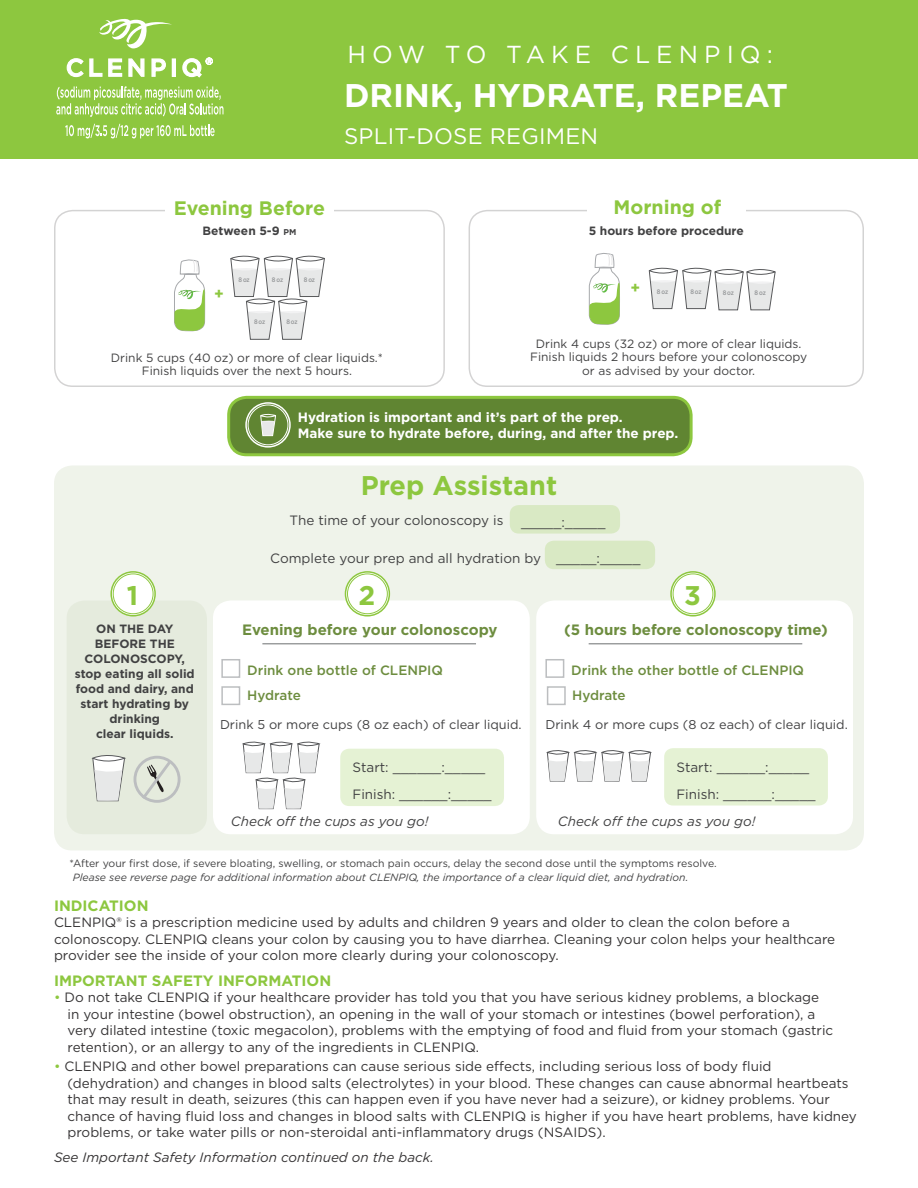
<style>
.page{position:relative;width:918px;height:1188px;background:#fff}
.page>*{position:absolute;margin:0;border:0;box-sizing:border-box;transform-origin:0 0}
.t1{font:700 32.85px "Gotham";color:#fff}
.t2{font:700 27px "Gotham";color:#8dc73f}
.t3{font:24.6px "Gotham";letter-spacing:.25em;color:#fff}
.t4{font:22.35px "Gotham";letter-spacing:.01em;color:#fff}
.t5{font:700 19.5px "Gotham";color:#8dc73f}
.t6{font:700 15.3px "Gotham";color:#8dc73f}
.t7{font:700 15px "Gotham";color:#6d8d3f}
.t8{font:700 15px "Gotham";color:#8dc73f}
.t9{font:13.5px/16.5px "Gotham";color:#363435}
.t10{font:13.5px "Gotham";color:#414142}
.t11{font:700 13.5px/16.2px "Gotham";color:#fff}
.t12{font:500 13.5px "Gotham";color:#6d8d3f}
.t13{font:italic 13.5px "Gotham";color:#363435}
.t14{font:italic 13.5px "Gotham";color:#414142}
.t15{font:12.75px "Gotham";color:#414142}
.t16{font:12px/13.5px "Gotham";color:#414142;text-align:center}
.t17{font:700 12px/15px "Gotham";color:#414142;text-align:center}
.t18{font:10.5px "Gotham";color:#414142}
.t19{font:italic 10.5px "Gotham";color:#414142}
.t20{font:500 6.6px "Gotham Narrow";letter-spacing:.055em;color:#949698}
.s1{font-size:8.4px}
.s2{color:#8dc73f}
</style>
<div class="page">
<div style="left:54px;top:465px;width:810px;height:385px;background:#eff3ea;border-radius:18px"></div>
<div style="left:0;top:0;width:918px;height:159px;background:#8dc73f"></div>
<svg style="left:56px;top:86px;width:168px;height:31px"></svg>
<svg style="left:65px;top:124px;width:150px;height:14px"></svg>
<svg style="left:99px;top:18px;width:73px;height:30px"></svg>
<svg style="left:66px;top:58px;width:79px;height:20px"></svg>
<svg style="left:151px;top:58px;width:15px;height:19px"></svg>
<div style="left:172px;top:58px;width:4px;height:19px;border:1px solid #fff"></div>
<svg style="left:182px;top:58px;width:31px;height:20px"></svg>
<div style="left:213px;top:600px;width:317px;height:234px;background:#fff;border-radius:18px"></div>
<div style="left:536px;top:600px;width:317px;height:234px;background:#fff;border-radius:18px"></div>
<div style="left:229px;top:397px;width:462px;height:58px;background:#608532;border-radius:18px"></div>
<div style="left:227px;top:396px;width:466px;height:60px;border:3px solid #8dc73f;border-radius:18px"></div>
<svg style="left:260px;top:413px;width:16px;height:23px"></svg>
<div style="left:248px;top:405px;width:40px;height:40px;border:1px solid #fff;border-radius:50%"></div>
<div style="left:245px;top:402px;width:46px;height:46px;border:2px solid #fff;border-radius:50%"></div>
<div style="left:469px;top:210px;width:395px;height:177px;border:2px solid #231f20;border-radius:18px"></div>
<div style="left:587px;top:192px;width:158px;height:23px;background:#fff"></div>
<svg style="left:589px;top:253px;width:31px;height:72px"></svg>
<svg style="left:649px;top:267px;width:127px;height:43px"></svg>
<div style="left:54px;top:210px;width:391px;height:177px;border:2px solid #231f20;border-radius:18px"></div>
<div style="left:165px;top:192px;width:169px;height:32px;background:#fff"></div>
<svg style="left:174px;top:259px;width:31px;height:73px"></svg>
<svg style="left:230px;top:255px;width:95px;height:85px"></svg>
<div style="left:67px;top:600px;width:140px;height:234px;background:#e5ebdd;border-radius:18px"></div>
<div style="left:340px;top:749px;width:164px;height:57px;background:#e5f2d4;border-radius:9px"></div>
<div style="left:664px;top:748px;width:164px;height:58px;background:#e5f2d4;border-radius:9px"></div>
<div style="left:545px;top:541px;width:110px;height:28px;background:#d9e9c4;border-radius:9px"></div>
<div style="left:510px;top:505px;width:110px;height:29px;background:#d9e9c4;border-radius:9px"></div>
<div style="left:134px;top:756px;width:47px;height:47px;border:3px solid #bcbec0;border-radius:50%"></div>
<svg style="left:139px;top:757px;width:35px;height:45px"></svg>
<svg style="left:93px;top:755px;width:32px;height:46px"></svg>
<svg style="left:547px;top:750px;width:49px;height:31px"></svg>
<svg style="left:602px;top:750px;width:49px;height:31px"></svg>
<svg style="left:243px;top:741px;width:77px;height:68px"></svg>
<hr style="left:262px;top:644px;width:214px;height:1px;background:#6d6f71">
<hr style="left:589px;top:644px;width:213px;height:1px;background:#6d6f71">
<svg style="left:111px;top:572px;width:44px;height:44px"></svg>
<div style="left:110px;top:571px;width:46px;height:46px;border:2px solid #8dc73f;border-radius:50%"></div>
<div style="left:113px;top:574px;width:40px;height:40px;background:#fff;border-radius:50%"></div>
<div style="left:113px;top:574px;width:40px;height:40px;border:1px solid #8dc73f;border-radius:50%"></div>
<svg style="left:345px;top:572px;width:44px;height:44px"></svg>
<div style="left:345px;top:571px;width:45px;height:46px;border:2px solid #8dc73f;border-radius:50%"></div>
<div style="left:347px;top:574px;width:40px;height:40px;background:#fff;border-radius:50%"></div>
<div style="left:347px;top:574px;width:41px;height:40px;border:1px solid #8dc73f;border-radius:50%"></div>
<svg style="left:671px;top:572px;width:44px;height:44px"></svg>
<div style="left:670px;top:571px;width:46px;height:46px;border:2px solid #8dc73f;border-radius:50%"></div>
<div style="left:673px;top:574px;width:40px;height:40px;background:#fff;border-radius:50%"></div>
<div style="left:673px;top:574px;width:40px;height:40px;border:1px solid #8dc73f;border-radius:50%"></div>
<div style="left:221px;top:659px;width:19px;height:19px;background:#fff;border:2px solid #bcbec0"></div>
<div style="left:221px;top:686px;width:19px;height:19px;background:#fff;border:2px solid #bcbec0"></div>
<div style="left:547px;top:686px;width:19px;height:19px;background:#fff;border:2px solid #bcbec0"></div>
<div style="left:545px;top:659px;width:19px;height:19px;background:#fff;border:2px solid #bcbec0"></div>
<p class="t3" style="left:348px;top:38px;width:427px">HOW TO TAKE CLENPIQ:</p>
<p class="t1" style="left:344px;top:73px;width:445px">DRINK, HYDRATE, REPEAT</p>
<p class="t4" style="left:344px;top:122px;width:256px">SPLIT-DOSE REGIMEN</p>
<p class="t5" style="left:174px;top:195px;width:153px">Evening Before</p>
<p class="t17" style="left:203px;top:223px;width:95px">Between 5-9 <span class="s1">pm</span></p>
<p class="t6" style="left:214px;top:283px;width:11px">+</p>
<p class="t20" style="left:239px;top:275px;width:13px">8oz</p>
<p class="t20" style="left:272px;top:275px;width:13px">8oz</p>
<p class="t20" style="left:304px;top:275px;width:13px">8oz</p>
<p class="t20" style="left:254px;top:318px;width:13px">8oz</p>
<p class="t20" style="left:286px;top:318px;width:13px">8oz</p>
<p class="t5" style="left:614px;top:195px;width:109px">Morning of</p>
<p class="t17" style="left:589px;top:224px;width:157px">5 hours before procedure</p>
<p class="t6" style="left:631px;top:278px;width:11px">+</p>
<p class="t20" style="left:657px;top:287px;width:13px">8oz</p>
<p class="t20" style="left:690px;top:287px;width:13px">8oz</p>
<p class="t20" style="left:723px;top:288px;width:13px">8oz</p>
<p class="t20" style="left:755px;top:288px;width:13px">8oz</p>
<p class="t16" style="left:111px;top:350px;width:274px">Drink 5 cups (40 oz) or more of clear liquids.*</p>
<p class="t16" style="left:142px;top:364px;width:212px">Finish liquids over the next 5 hours.</p>
<p class="t16" style="left:536px;top:337px;width:267px">Drink 4 cups (32 oz) or more of clear liquids.</p>
<p class="t16" style="left:530px;top:350px;width:279px">Finish liquids 2 hours before your colonoscopy or as advised by your doctor.</p>
<p class="t11" style="left:298px;top:409px;width:382px">Hydration is important and it’s part of the prep.<br>Make sure to hydrate before, during, and after the prep.</p>
<p class="t2" style="left:361px;top:468px;width:198px">Prep Assistant</p>
<p class="t10" style="left:290px;top:512px;width:216px">The time of your colonoscopy is</p>
<p class="t10" style="left:521px;top:514px;width:86px">_____:_____</p>
<p class="t10" style="left:270px;top:549px;width:272px">Complete your prep and all hydration by</p>
<p class="t10" style="left:556px;top:549px;width:86px">_____:_____</p>
<p class="t2" style="left:127px;top:578px;width:13px">1</p>
<p class="t2" style="left:358px;top:578px;width:18px">2</p>
<p class="t2" style="left:684px;top:578px;width:18px">3</p>
<p class="t17" style="left:96px;top:621px;width:79px">ON THE DAY</p>
<p class="t7" style="left:242px;top:620px;width:257px">Evening before your colonoscopy</p>
<p class="t17" style="left:75px;top:636px;width:121px">BEFORE THE<br>COLONOSCOPY, stop eating all solid food and dairy, and start hydrating by drinking<br>clear liquids.</p>
<p class="t7" style="left:564px;top:620px;width:265px">(5 hours before colonoscopy time)</p>
<p class="t12" style="left:247px;top:662px;width:197px">Drink one bottle of CLENPIQ</p>
<p class="t12" style="left:247px;top:687px;width:55px">Hydrate</p>
<p class="t12" style="left:572px;top:687px;width:55px">Hydrate</p>
<p class="t15" style="left:220px;top:716px;width:303px">Drink 5 or more cups (8 oz each) of clear liquid.</p>
<p class="t15" style="left:545px;top:716px;width:304px">Drink 4 or more cups (8 oz each) of clear liquid.</p>
<p class="t12" style="left:571px;top:662px;width:234px">Drink the other bottle of CLENPIQ</p>
<p class="t10" style="left:353px;top:759px;width:134px">Start: ______:_____</p>
<p class="t10" style="left:353px;top:786px;width:141px">Finish: ______:_____</p>
<p class="t10" style="left:676px;top:758px;width:134px">Start: ______:_____</p>
<p class="t10" style="left:676px;top:785px;width:141px">Finish: ______:_____</p>
<p class="t14" style="left:231px;top:812px;width:199px">Check off the cups as you go!</p>
<p class="t14" style="left:558px;top:812px;width:199px">Check off the cups as you go!</p>
<p class="t18" style="left:70px;top:857px;width:649px">*After your first dose, if severe bloating, swelling, or stomach pain occurs, delay the second dose until the symptoms resolve.</p>
<p class="t19" style="left:73px;top:870px;width:617px">Please see reverse page for additional information about CLENPIQ, the importance of a clear liquid diet, and hydration.</p>
<p class="t8" style="left:54px;top:895px;width:96px">INDICATION</p>
<p class="t9" style="left:54px;top:914px;width:783px">CLENPIQ® is a prescription medicine used by adults and children 9 years and older to clean the colon before a colonoscopy. CLENPIQ cleans your colon by causing you to have diarrhea. Cleaning your colon helps your healthcare provider see the inside of your colon more clearly during your colonoscopy.</p>
<p class="t8" style="left:54px;top:970px;width:279px">IMPORTANT SAFETY INFORMATION</p>
<p class="t9" style="left:68px;top:989px;width:767px;text-indent:-14px"><span class="s2">•</span> Do not take CLENPIQ if your healthcare provider has told you that you have serious kidney problems, a blockage in your intestine (bowel obstruction), an opening in the wall of your stomach or intestines (bowel perforation), a very dilated intestine (toxic megacolon), problems with the emptying of food and fluid from your stomach (gastric retention), or an allergy to any of the ingredients in CLENPIQ.</p>
<p class="t9" style="left:68px;top:1058px;width:791px;text-indent:-14px"><span class="s2">•</span> CLENPIQ and other bowel preparations can cause serious side effects, including serious loss of body fluid (dehydration) and changes in blood salts (electrolytes) in your blood. These changes can cause abnormal heartbeats that may result in death, seizures (this can happen even if you have never had a seizure), or kidney problems. Your chance of having fluid loss and changes in blood salts with CLENPIQ is higher if you have heart problems, have kidney problems, or take water pills or non-steroidal anti-inflammatory drugs (NSAIDS).</p>
<p class="t13" style="left:54px;top:1149px;width:381px">See Important Safety Information continued on the back.</p>
</div>
